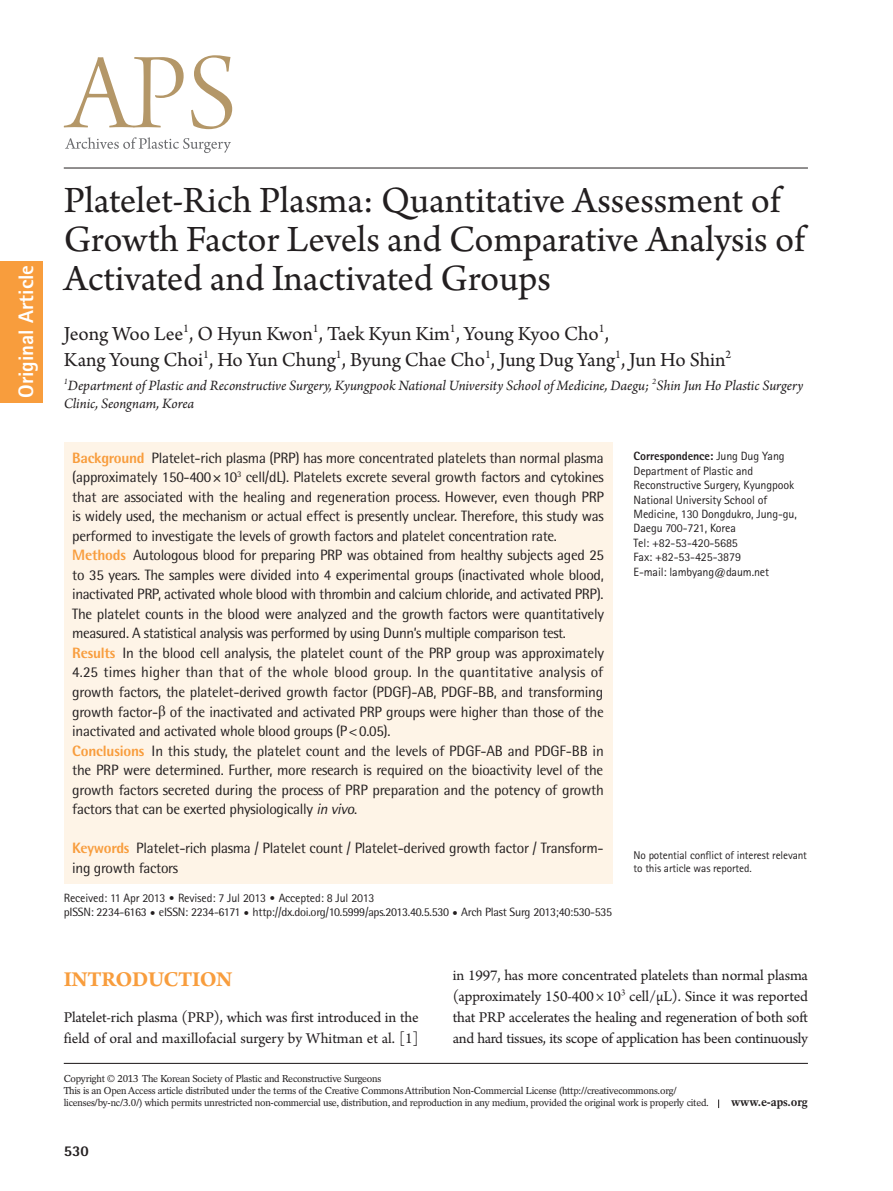
<style>
.page{position:relative;width:893px;height:1191px;background:#fff}
.page>*{position:absolute;margin:0;border:0;box-sizing:border-box;transform-origin:0 0}
.t1{font:39px/39px "Arno Pro";letter-spacing:-.005em;color:#231f20}
.t2{font:700 22.5px "Arno Pro";letter-spacing:-.02em;color:#f89d3d}
.t3{font:21px/25.2px "Arno Pro";letter-spacing:-.005em;color:#231f20}
.t4{font:800 21px "Rotis Sans Serif Std";color:#fff}
.t5{font:15.75px/21px "Arno Pro";letter-spacing:-.01em;color:#231f20}
.t6{font:15px/19.5px "Rotis Semi Sans Std";letter-spacing:-.02em;color:#231f20}
.t7{font:italic 15px/18px "Arno Pro";letter-spacing:-.005em;color:#231f20}
.t8{font:800 15px "Rotis Semi Sans Std";color:#231f20}
.t9{font:12px/14.4px "Rotis Sans Serif Std";letter-spacing:-.01em;color:#231f20}
.t10{font:12px "Rotis Semi Sans Std";letter-spacing:-.025em;color:#231f20}
.t11{font:700 12px "Rotation LT Std";letter-spacing:-.01em;color:#231f20}
.t12{font:11.25px/13.5px "Rotis Sans Serif Std";letter-spacing:-.01em;color:#231f20}
.t13{font:10.05px/12px "Rotation LT Std";letter-spacing:-.025em;color:#231f20}
.s1{font-weight:800}
.s2{font-weight:800;color:#f89d3d}
.s3{font-family:"Times New Roman"}
.s4{font-style:italic}
.s5{font-family:"DIN Pro";font-weight:300}
</style>
<div class="page">
<hr style="left:64px;top:1062px;width:744px;height:2px;background:#231f20">
<hr style="left:64px;top:168px;width:744px;height:1px;background:#231f20">
<svg style="left:64px;top:55px;width:168px;height:74px"></svg>
<svg style="left:65px;top:137px;width:166px;height:16px"></svg>
<div style="left:64px;top:442px;width:548px;height:441px;background:#fef4e7"></div>
<div style="left:0;top:261px;width:43px;height:141px;background:#f89d3d"></div>
<h3 class="t4" style="left:13px;top:398px;width:134px;rotate:-90deg">Original Article</h3>
<h1 class="t1" style="left:64px;top:183px;width:742px">Platelet-Rich Plasma: Quantitative Assessment of<br>Growth Factor Levels and Comparative Analysis of<br>Activated and Inactivated Groups</h1>
<h3 class="t3" style="left:64px;top:322px;width:669px">Jeong Woo Lee<sup>1</sup>, O Hyun Kwon<sup>1</sup>, Taek Kyun Kim<sup>1</sup>, Young Kyoo Cho<sup>1</sup>,<br>Kang Young Choi<sup>1</sup>, Ho Yun Chung<sup>1</sup>, Byung Chae Cho<sup>1</sup>, Jung Dug Yang<sup>1</sup>, Jun Ho Shin<sup>2</sup></h3>
<p class="t7" style="left:64px;top:377px;width:741px"><sup>1</sup>Department of Plastic and Reconstructive Surgery, Kyungpook National University School of Medicine, Daegu; <sup>2</sup>Shin Jun Ho Plastic Surgery<br>Clinic, Seongnam, Korea</p>
<p class="t9" style="left:634px;top:449px;width:165px"><span class="s1">Correspondence:</span> Jung Dug Yang<br>Department of Plastic and<br>Reconstructive Surgery, Kyungpook<br>National University School of<br>Medicine, 130 Dongdukro, Jung-gu,<br>Daegu 700-721, Korea<br>Tel: +82-53-420-5685<br>Fax: +82-53-425-3879<br>E-mail: lambyang@daum.net</p>
<p class="t6" style="left:72px;top:448px;width:533px"><span class="s2">Background</span> Platelet-rich plasma (PRP) has more concentrated platelets than normal plasma (approximately 150-400×10<sup>3</sup> cell/dL). Platelets excrete several growth factors and cytokines that are associated with the healing and regeneration process. However, even though PRP is widely used, the mechanism or actual effect is presently unclear. Therefore, this study was performed to investigate the levels of growth factors and platelet concentration rate.<br><span class="s2">Methods</span> Autologous blood for preparing PRP was obtained from healthy subjects aged 25 to 35 years. The samples were divided into 4 experimental groups (inactivated whole blood, inactivated PRP, activated whole blood with thrombin and calcium chloride, and activated PRP).<br>The platelet counts in the blood were analyzed and the growth factors were quantitatively measured. A statistical analysis was performed by using Dunn’s multiple comparison test.<br><span class="s2">Results</span> In the blood cell analysis, the platelet count of the PRP group was approximately 4.25 times higher than that of the whole blood group. In the quantitative analysis of growth factors, the platelet-derived growth factor (PDGF)-AB, PDGF-BB, and transforming growth factor-<span class="s3">β</span> of the inactivated and activated PRP groups were higher than those of the inactivated and activated whole blood groups (P&lt;0.05).<br><span class="s2">Conclusions</span> In this study, the platelet count and the levels of PDGF-AB and PDGF-BB in the PRP were determined. Further, more research is required on the bioactivity level of the growth factors secreted during the process of PRP preparation and the potency of growth factors that can be exerted physiologically <span class="s4">in vivo</span>.</p>
<p class="t6" style="left:72px;top:838px;width:531px"><span class="s2">Keywords</span> Platelet-rich plasma / Platelet count / Platelet-derived growth factor / Transform&shy;ing growth factors</p>
<p class="t9" style="left:64px;top:890px;width:312px">Received: 11 Apr 2013 <span class="s5">•</span> Revised: 7 Jul 2013 <span class="s5">•</span> Accepted: 8 Jul 2013</p>
<p class="t10" style="left:64px;top:905px;width:550px">pISSN: 2234-6163 <span class="s5">•</span> eISSN: 2234-6171 <span class="s5">•</span> http://dx.doi.org/10.5999/aps.2013.40.5.530 <span class="s5">•</span> Arch Plast Surg 2013;40:530-535</p>
<p class="t12" style="left:634px;top:848px;width:175px">No potential conflict of interest relevant to this article was reported.</p>
<h2 class="t2" style="left:64px;top:966px;width:170px">INTRODUCTION</h2>
<p class="t5" style="left:64px;top:1008px;width:357px">Platelet-rich plasma (PRP), which was first introduced in the field of oral and maxillofacial surgery by Whitman et al. [1]</p>
<p class="t5" style="left:453px;top:966px;width:357px;text-align:justify">in 1997, has more concentrated platelets than normal plasma (approximately 150-400 × 10<sup>3</sup> cell/μL). Since it was reported that PRP accelerates the healing and regeneration of both soft and hard tissues, its scope of application has been continuously</p>
<p class="t13" style="left:64px;top:1073px;width:647px">Copyright © 2013 The Korean Society of Plastic and Reconstructive Surgeons<br>This is an Open Access article distributed under the terms of the Creative Commons Attribution Non-Commercial License (http://creativecommons.org/ licenses/by-nc/3.0/) which permits unrestricted non-commercial use, distribution, and reproduction in any medium, provided the original work is properly cited.</p>
<p class="t8" style="left:64px;top:1141px;width:27px">530</p>
<p class="t11" style="left:731px;top:1095px;width:78px">www.e-aps.org</p>
</div>
